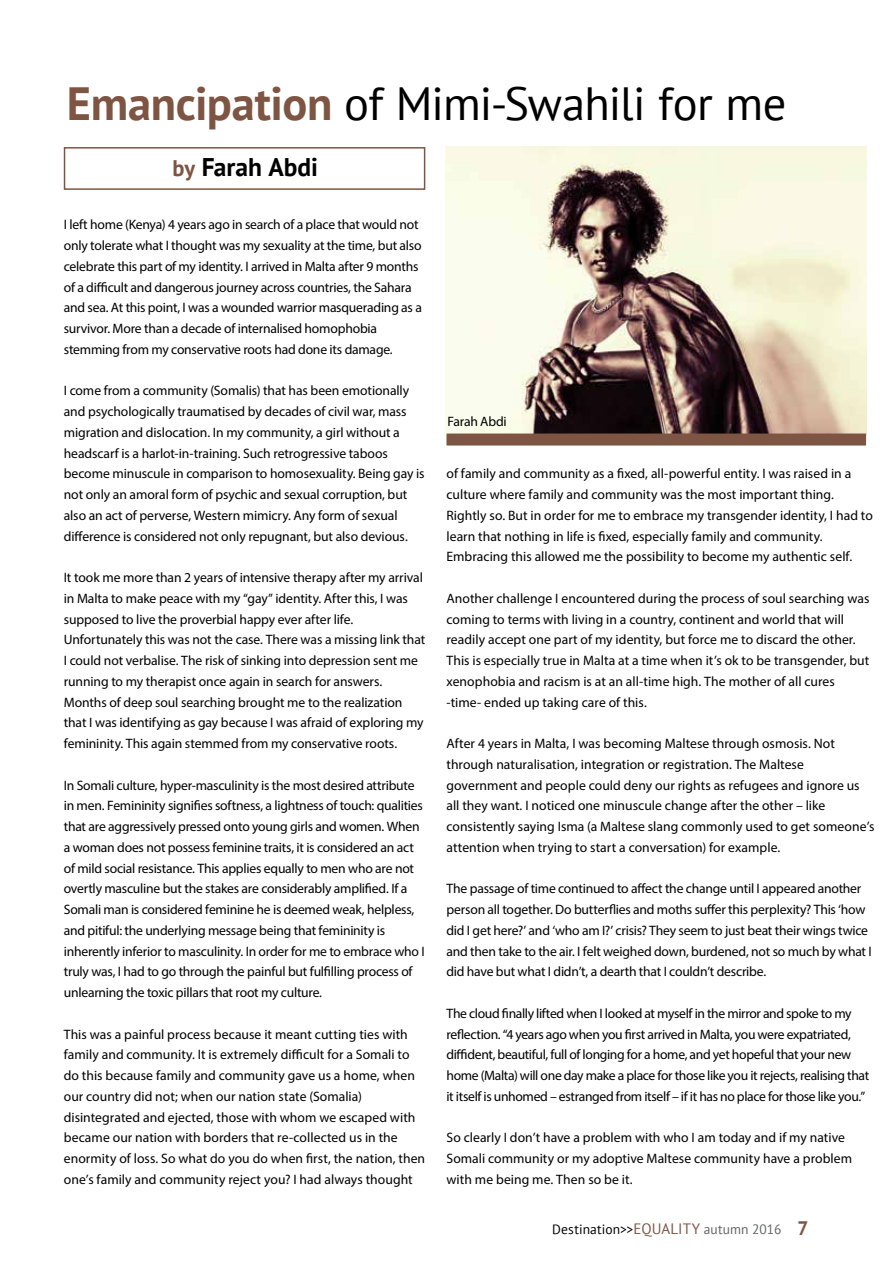
<style>
.page{position:relative;width:893px;height:1263px;background:#fff}
.page>*{position:absolute;margin:0;border:0;box-sizing:border-box;transform-origin:0 0}
.t1{font:46.5px "PT Sans";letter-spacing:-.015em;color:#000}
.t2{font:700 25.5px "PT Sans";letter-spacing:-.005em;color:#000}
.t3{font:13.65px/20.7px "Myriad Pro";letter-spacing:-.01em;color:#000}
.t4{font:13.5px "PT Sans";letter-spacing:.01em;color:#000}
.s1{font-weight:700;color:#7e5543}
.s2{font-size:22.5px;color:#7e5543}
.s3{font-size:15px;color:#7e5543}
.s4{color:#636466}
.s5{font-weight:700;font-size:19.5px;color:#7e5543}
</style>
<div class="page">
<div style="left:64px;top:147px;width:361px;height:43px;border:2px solid #7e5543"></div>
<img style="left:446px;top:147px;width:420px;height:286px">
<div style="left:446px;top:433px;width:420px;height:12px;background:#7e5543"></div>
<h1 class="t1" style="left:67px;top:74px;width:721px"><span class="s1">Emancipation</span> of Mimi-Swahili for me</h1>
<h2 class="t2" style="left:173px;top:150px;width:147px"><span class="s2">by</span> Farah Abdi</h2>
<p class="t3" style="left:64px;top:214px;width:360px">I left home (Kenya) 4 years ago in search of a place that would not only tolerate what I thought was my sexuality at the time, but also celebrate this part of my identity. I arrived in Malta after 9 months of a difficult and dangerous journey across countries, the Sahara and sea. At this point, I was a wounded warrior masquerading as a survivor. More than a decade of internalised homophobia stemming from my conservative roots had done its damage.</p>
<p class="t3" style="left:64px;top:380px;width:362px">I come from a community (Somalis) that has been emotionally and psychologically traumatised by decades of civil war, mass migration and dislocation. In my community, a girl without a headscarf is a harlot-in-training. Such retrogressive taboos become minuscule in comparison to homosexuality. Being gay is not only an amoral form of psychic and sexual corruption, but also an act of perverse, Western mimicry. Any form of sexual difference is considered not only repugnant, but also devious.</p>
<p class="t3" style="left:64px;top:567px;width:363px">It took me more than 2 years of intensive therapy after my arrival in Malta to make peace with my “gay” identity. After this, I was supposed to live the proverbial happy ever after life.<br>Unfortunately this was not the case. There was a missing link that I could not verbalise. The risk of sinking into depression sent me running to my therapist once again in search for answers.<br>Months of deep soul searching brought me to the realization that I was identifying as gay because I was afraid of exploring my femininity. This again stemmed from my conservative roots.</p>
<p class="t3" style="left:64px;top:774px;width:362px">In Somali culture, hyper-masculinity is the most desired attribute in men. Femininity signifies softness, a lightness of touch: qualities that are aggressively pressed onto young girls and women. When a woman does not possess feminine traits, it is considered an act of mild social resistance. This applies equally to men who are not overtly masculine but the stakes are considerably amplified. If a Somali man is considered feminine he is deemed weak, helpless, and pitiful: the underlying message being that femininity is inherently inferior to masculinity. In order for me to embrace who I truly was, I had to go through the painful but fulfilling process of unlearning the toxic pillars that root my culture.</p>
<p class="t3" style="left:64px;top:1023px;width:363px">This was a painful process because it meant cutting ties with family and community. It is extremely difficult for a Somali to do this because family and community gave us a home, when our country did not; when our nation state (Somalia) disintegrated and ejected, those with whom we escaped with became our nation with borders that re-collected us in the enormity of loss. So what do you do when first, the nation, then one’s family and community reject you? I had always thought</p>
<p class="t3" style="left:447px;top:411px;width:61px">Farah Abdi</p>
<p class="t3" style="left:446px;top:463px;width:428px">of family and community as a fixed, all-powerful entity. I was raised in a culture where family and community was the most important thing.<br>Rightly so. But in order for me to embrace my transgender identity, I had to learn that nothing in life is fixed, especially family and community.<br>Embracing this allowed me the possibility to become my authentic self.</p>
<p class="t3" style="left:446px;top:588px;width:424px">Another challenge I encountered during the process of soul searching was coming to terms with living in a country, continent and world that will readily accept one part of my identity, but force me to discard the other.<br>This is especially true in Malta at a time when it’s ok to be transgender, but xenophobia and racism is at an all-time high. The mother of all cures -time- ended up taking care of this.</p>
<p class="t3" style="left:446px;top:733px;width:430px">After 4 years in Malta, I was becoming Maltese through osmosis. Not through naturalisation, integration or registration. The Maltese government and people could deny our rights as refugees and ignore us all they want. I noticed one minuscule change after the other – like consistently saying Isma (a Maltese slang commonly used to get someone’s attention when trying to start a conversation) for example.</p>
<p class="t3" style="left:446px;top:878px;width:427px">The passage of time continued to affect the change until I appeared another person all together. Do butterflies and moths suffer this perplexity? This ‘how did I get here?’ and ‘who am I?’ crisis? They seem to just beat their wings twice and then take to the air. I felt weighed down, burdened, not so much by what I did have but what I didn’t, a dearth that I couldn’t describe.</p>
<p class="t3" style="left:446px;top:1002px;width:424px">The cloud finally lifted when I looked at myself in the mirror and spoke to my reflection. “4 years ago when you first arrived in Malta, you were expatriated, diffident, beautiful, full of longing for a home, and yet hopeful that your new home (Malta) will one day make a place for those like you it rejects, realising that it itself is unhomed – estranged from itself – if it has no place for those like you.”</p>
<p class="t3" style="left:446px;top:1127px;width:407px">So clearly I don’t have a problem with who I am today and if my native<br>Somali community or my adoptive Maltese community have a problem with me being me. Then so be it.</p>
<p class="t4" style="left:552px;top:1221px;width:258px">Destination&gt;&gt;<span class="s3">EQUALITY</span> <span class="s4">autumn 2016</span> <span class="s5">7</span></p>
</div>
